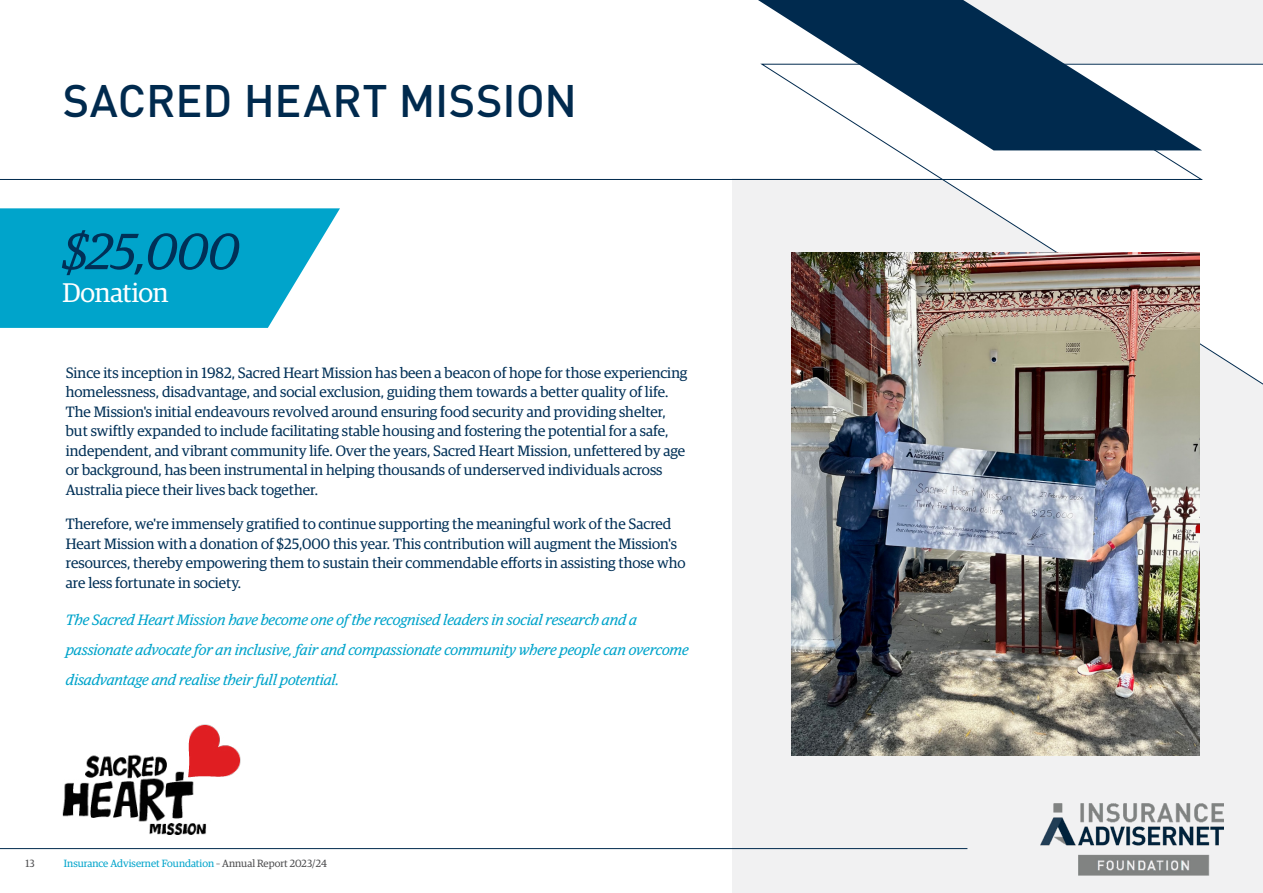
<style>
.page{position:relative;width:1263px;height:893px;background:#fff}
.page>*{position:absolute;margin:0;border:0;box-sizing:border-box;transform-origin:0 0}
.t1{font:italic 51px "Guardian Egyp";color:#003057}
.t2{font:500 45px "DINOT";color:#002a4e}
.t3{font:27px "Guardian Egyp";letter-spacing:-.015em;color:#fff}
.t4{font:15px/19.5px "Guardian Egyp";color:#003057}
.t5{font:italic 15px/30px "Guardian Egyp";color:#00a4cb}
.t6{font:10.5px "Guardian Egyp";color:#00a4cb}
.t7{font:10.5px "Guardian Egyp";color:#4d4d4f}
.s1{color:#4d4d4f}
</style>
<div class="page">
<div style="left:732px;top:0;width:531px;height:893px;background:#f1f1f2"></div>
<hr style="left:0;top:848px;width:967px;height:1px;background:#002a4e">
<svg style="left:0;top:0;width:759px;height:180px"></svg>
<svg style="left:758px;top:0;width:305px;height:150px;fill:#002a4e"></svg>
<svg style="left:759px;top:63px;width:504px;height:653px"></svg>
<svg style="left:0;top:208px;width:340px;height:120px;background:#18acd0"></svg>
<img style="left:1041px;top:804px;width:183px;height:72px">
<img style="left:792px;top:252px;width:407px;height:503px">
<img style="left:63px;top:724px;width:177px;height:110px">
<h2 class="t2" style="left:63px;top:66px;width:516px">SACRED HEART MISSION</h2>
<h1 class="t1" style="left:63px;top:217px;width:178px">$25,000</h1>
<h3 class="t3" style="left:63px;top:274px;width:107px">Donation</h3>
<p class="t4" style="left:66px;top:362px;width:623px">Since its inception in 1982, Sacred Heart Mission has been a beacon of hope for those experiencing homelessness, disadvantage, and social exclusion, guiding them towards a better quality of life.<br>The Mission's initial endeavours revolved around ensuring food security and providing shelter, but swiftly expanded to include facilitating stable housing and fostering the potential for a safe, independent, and vibrant community life. Over the years, Sacred Heart Mission, unfettered by age or background, has been instrumental in helping thousands of underserved individuals across Australia piece their lives back together.</p>
<p class="t4" style="left:66px;top:513px;width:621px">Therefore, we're immensely gratified to continue supporting the meaningful work of the Sacred Heart Mission with a donation of $25,000 this year. This contribution will augment the Mission's resources, thereby empowering them to sustain their commendable efforts in assisting those who are less fortunate in society.</p>
<p class="t5" style="left:66px;top:604px;width:624px">The Sacred Heart Mission have become one of the recognised leaders in social research and a passionate advocate for an inclusive, fair and compassionate community where people can overcome disadvantage and realise their full potential.</p>
<p class="t7" style="left:26px;top:857px;width:11px">13</p>
<p class="t6" style="left:64px;top:857px;width:265px">Insurance Advisernet Foundation <span class="s1">– Annual Report 2023/24</span></p>
</div>
